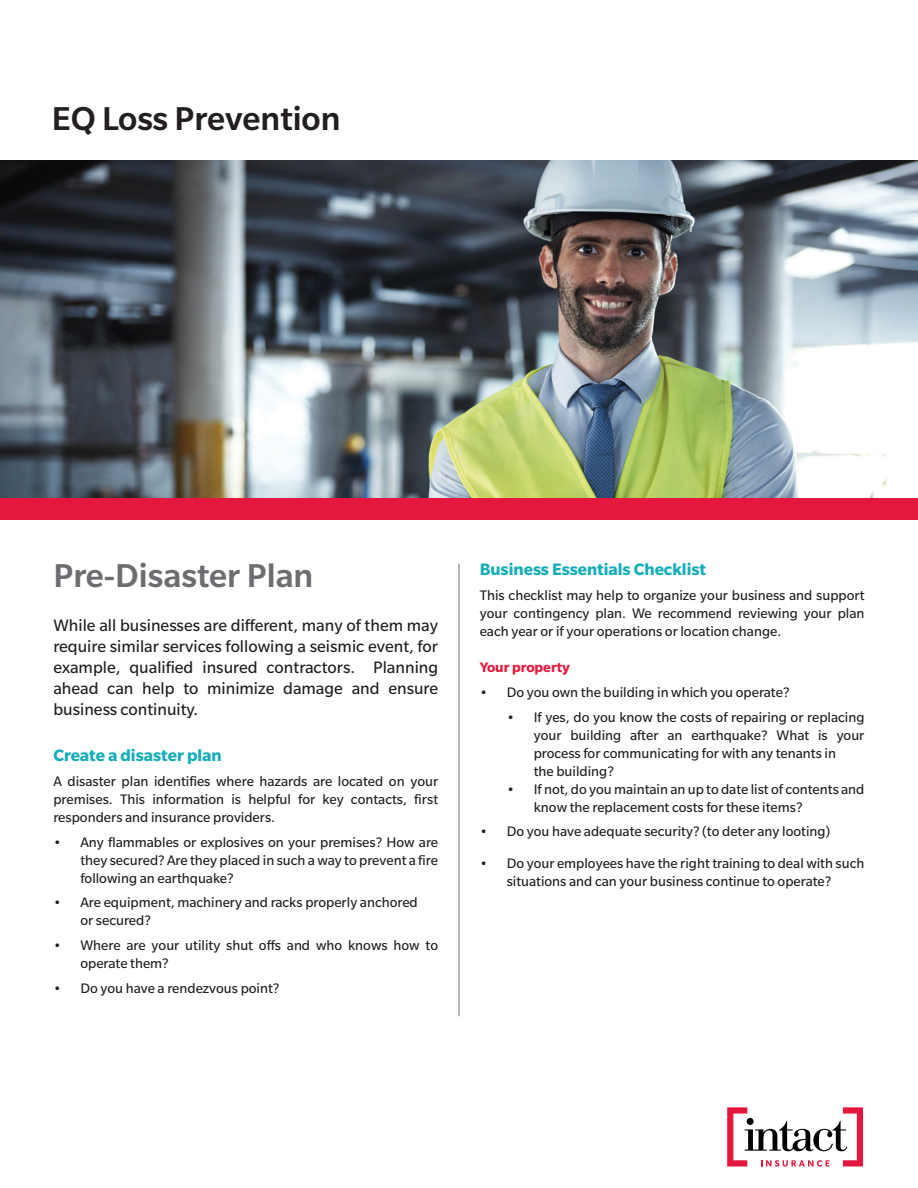
<style>
.page{position:relative;width:918px;height:1188px;background:#fff}
.page>*{position:absolute;margin:0;border:0;box-sizing:border-box;transform-origin:0 0}
.t1{font:500 36px "Slate Std";color:#231f20}
.t2{font:500 36px "Slate Std";color:#6c6d70}
.t3{font:18px/21px "Slate Std";color:#231f20;text-align:justify}
.t4{font:700 18px "Slate Std";color:#15aeb8}
.t5{font:15px/18px "Slate Std";color:#231f20}
.t6{font:700 15px "Slate Std";color:#e31c3e}
</style>
<div class="page">
<svg style="left:727px;top:1107px;width:136px;height:60px"></svg>
<div style="left:747px;top:1118px;width:7px;height:7px;background:#040503;border-radius:50%"></div>
<img style="left:0;top:160px;width:918px;height:338px">
<div style="left:0;top:498px;width:918px;height:22px;background:#e4183e"></div>
<hr style="left:459px;top:564px;width:1px;height:452px;background:#6c6d70">
<h1 class="t1" style="left:52px;top:100px;width:290px">EQ Loss Prevention</h1>
<h1 class="t2" style="left:53px;top:557px;width:262px">Pre-Disaster Plan</h1>
<p class="t3" style="left:53px;top:614px;width:386px">While all businesses are different, many of them may require similar services following a seismic event, for example, qualified insured contractors. Planning ahead can help to minimize damage and ensure business continuity.</p>
<p class="t4" style="left:53px;top:746px;width:170px">Create a disaster plan</p>
<p class="t5" style="left:53px;top:772px;width:386px;text-align:justify">A disaster plan identifies where hazards are located on your premises. This information is helpful for key contacts, first responders and insurance providers.</p>
<p class="t5" style="left:80px;top:833px;width:359px;text-align:justify;text-indent:-27px">• Any flammables or explosives on your premises? How are they secured? Are they placed in such a way to prevent a fire following an earthquake?</p>
<p class="t5" style="left:80px;top:894px;width:339px;text-indent:-27px">• Are equipment, machinery and racks properly anchored or secured?</p>
<p class="t5" style="left:80px;top:936px;width:359px;text-indent:-27px">• Where are your utility shut offs and who knows how to operate them?</p>
<p class="t5" style="left:53px;top:979px;width:228px">• Do you have a rendezvous point?</p>
<p class="t4" style="left:480px;top:560px;width:228px">Business Essentials Checklist</p>
<p class="t5" style="left:480px;top:586px;width:386px;text-align:justify">This checklist may help to organize your business and support your contingency plan. We recommend reviewing your plan each year or if your operations or location change.</p>
<p class="t6" style="left:480px;top:659px;width:92px">Your property</p>
<p class="t5" style="left:480px;top:683px;width:311px">• Do you own the building in which you operate?</p>
<p class="t5" style="left:534px;top:708px;width:332px;text-indent:-27px">• If yes, do you know the costs of repairing or replacing your building after an earthquake? What is your process for communicating for with any tenants in<br>the building?</p>
<p class="t5" style="left:534px;top:780px;width:332px;text-indent:-27px">• If not, do you maintain an up to date list of contents and know the replacement costs for these items?</p>
<p class="t5" style="left:480px;top:823px;width:352px">• Do you have adequate security? (to deter any looting)</p>
<p class="t5" style="left:480px;top:854px;width:386px;text-align:center">• Do your employees have the right training to deal with such situations and can your business continue to operate?</p>
</div>
